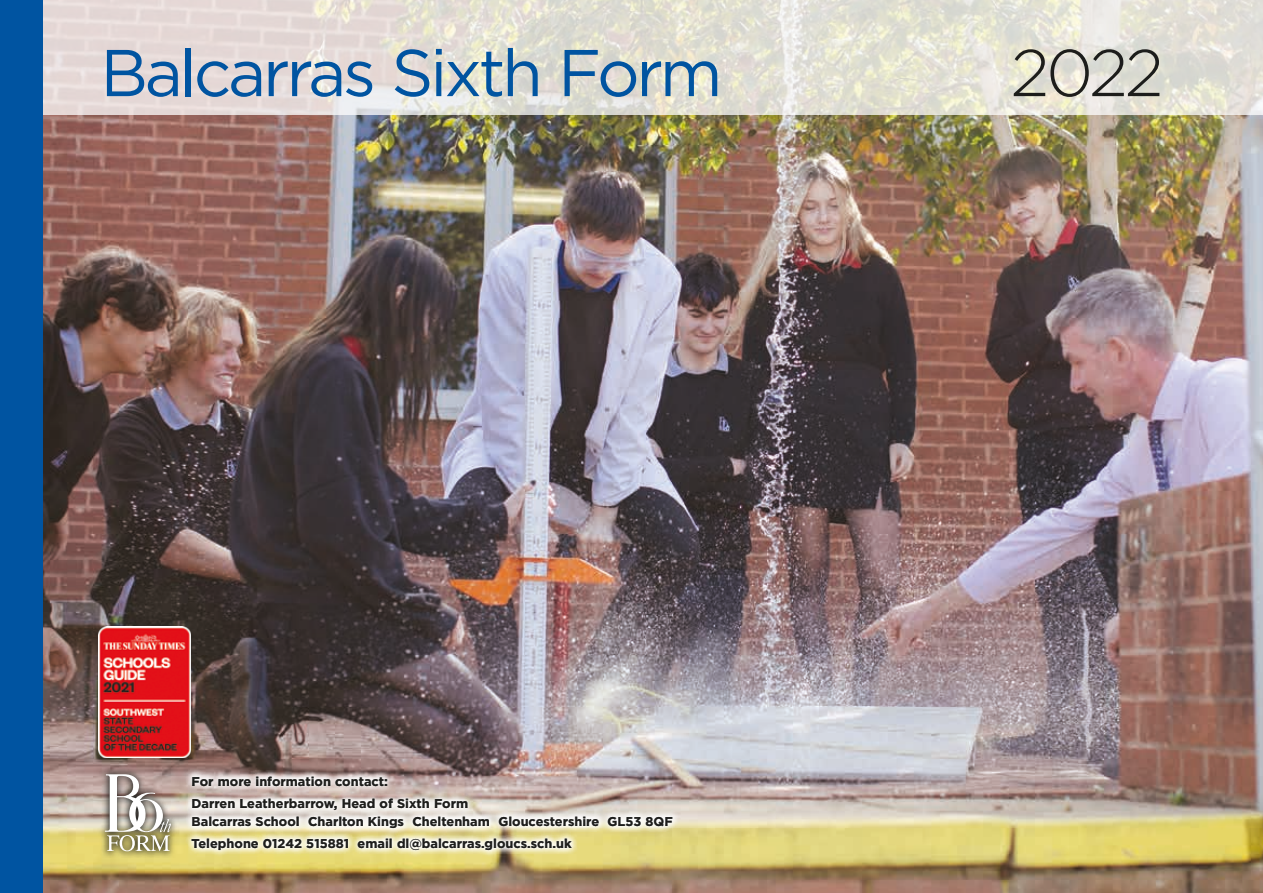
<style>
.page{position:relative;width:1263px;height:893px;background:#fff}
.page>*{position:absolute;margin:0;border:0;box-sizing:border-box;transform-origin:0 0}
.t1{font:66px "Gotham";letter-spacing:-.05em;color:#0054a1}
.t2{font:300 66px "Gotham";color:#1d1d1b}
.t3{font:700 12.75px/22.2px "Gotham";color:#1d1d1b}
</style>
<div class="page">
<img style="left:43px;top:115px;width:1220px;height:778px">
<svg style="left:43px;top:0;width:1220px;height:115px;fill:#e4ded5"></svg>
<svg style="left:98px;top:767px;width:80px;height:92px"></svg>
<svg style="left:105px;top:774px;width:66px;height:77px"></svg>
<div style="left:0;top:0;width:43px;height:893px;background:#0054a1"></div>
<svg style="left:184px;top:769px;width:496px;height:89px"></svg>
<img style="left:98px;top:626px;width:92px;height:131px">
<h1 class="t1" style="left:100px;top:31px;width:624px">Balcarras Sixth Form</h1>
<h1 class="t2" style="left:1010px;top:31px;width:155px">2022</h1>
<p class="t3" style="left:192px;top:770px;width:278px">For more information contact:<br>Darren Leatherbarrow, Head of Sixth Form</p>
<p class="t3" style="left:192px;top:810px;width:483px">Balcarras School Charlton Kings Cheltenham Gloucestershire GL53 8QF<br>Telephone 01242 515881 email dl@balcarras.gloucs.sch.uk</p>
</div>
